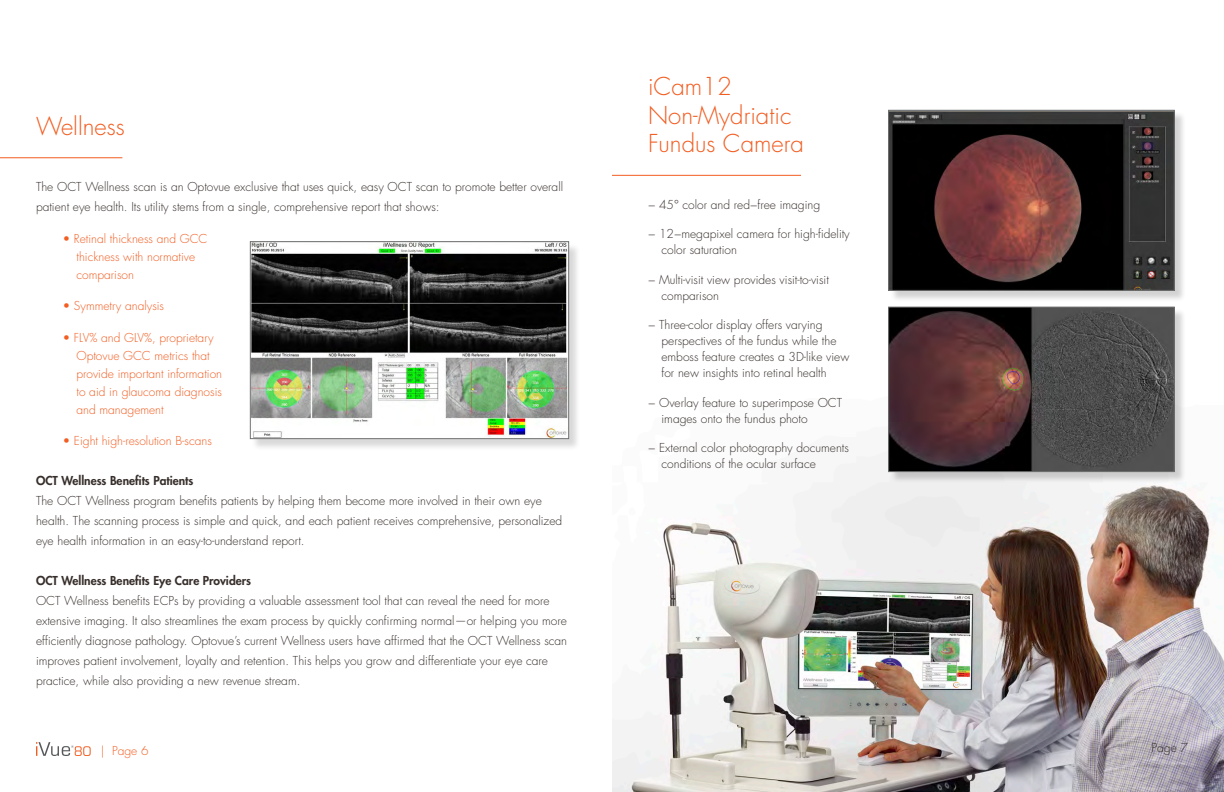
<style>
.page{position:relative;width:1224px;height:792px;background:#fff}
.page>*{position:absolute;margin:0;border:0;box-sizing:border-box;transform-origin:0 0}
.t1{font:300 24px "Futura CE";color:#f25d21}
.t2{font:300 12px/20px "Futura CE";color:#372f2c}
.t3{font:300 12px/18px "Futura CE";color:#f25d21}
.t4{font:800 12px "Futura CE";color:#372f2c}
</style>
<div class="page">
<hr style="left:0;top:157px;width:122px;height:1px;background:#f25d21">
<div style="left:252px;top:243px;width:329px;height:208px;background:#231f20;opacity:.17"></div>
<img style="left:252px;top:244px;width:315px;height:193px">
<div style="left:250px;top:242px;width:319px;height:197px;border:1px solid #707271"></div>
<img style="left:612px;top:451px;width:612px;height:341px">
<div style="left:890px;top:112px;width:296px;height:190px;background:#231f20;opacity:.2"></div>
<img style="left:890px;top:112px;width:282px;height:176px">
<div style="left:888px;top:110px;width:286px;height:180px;border:1px solid #707271"></div>
<div style="left:890px;top:308px;width:296px;height:175px;background:#231f20;opacity:.2"></div>
<img style="left:890px;top:309px;width:282px;height:161px">
<div style="left:888px;top:307px;width:286px;height:165px;border:1px solid #707271"></div>
<hr style="left:612px;top:175px;width:189px;height:1px;background:#f25d21">
<svg style="left:36px;top:742px;width:55px;height:14px"></svg>
<p class="t1" style="left:36px;top:111px;width:90px">Wellness</p>
<p class="t2" style="left:36px;top:177px;width:529px">The OCT Wellness scan is an Optovue exclusive that uses quick, easy OCT scan to promote better overall patient eye health. Its utility stems from a single, comprehensive report that shows:</p>
<p class="t3" style="left:76px;top:230px;width:132px;text-indent:-14px">• Retinal thickness and GCC thickness with normative comparison</p>
<p class="t3" style="left:63px;top:297px;width:103px">• Symmetry analysis</p>
<p class="t3" style="left:76px;top:329px;width:147px;text-indent:-14px">• FLV% and GLV%, proprietary<br>Optovue GCC metrics that provide important information to aid in glaucoma diagnosis and management</p>
<p class="t3" style="left:63px;top:432px;width:151px">• Eight high-resolution B-scans</p>
<p class="t4" style="left:36px;top:472px;width:159px">OCT Wellness Benefits Patients</p>
<p class="t2" style="left:36px;top:491px;width:528px">The OCT Wellness program benefits patients by helping them become more involved in their own eye health. The scanning process is simple and quick, and each patient receives comprehensive, personalized eye health information in an easy-to-understand report.</p>
<p class="t4" style="left:36px;top:572px;width:217px">OCT Wellness Benefits Eye Care Providers</p>
<p class="t2" style="left:36px;top:591px;width:533px">OCT Wellness benefits ECPs by providing a valuable assessment tool that can reveal the need for more extensive imaging. It also streamlines the exam process by quickly confirming normal—or helping you more efficiently diagnose pathology. Optovue’s current Wellness users have affirmed that the OCT Wellness scan improves patient involvement, loyalty and retention. This helps you grow and differentiate your eye care practice, while also providing a new revenue stream.</p>
<p class="t1" style="left:648px;top:71px;width:85px">iCam12</p>
<p class="t1" style="left:648px;top:99px;width:145px">Non-Mydriatic</p>
<p class="t1" style="left:648px;top:128px;width:157px">Fundus Camera</p>
<p class="t2" style="left:648px;top:195px;width:174px">− 45° color and red−free imaging</p>
<p class="t2" style="left:662px;top:226px;width:190px;line-height:16px;text-indent:-14px">− 12−megapixel camera for high-fidelity color saturation</p>
<p class="t2" style="left:662px;top:272px;width:169px;line-height:16px;text-indent:-14px">− Multi-visit view provides visit-to-visit comparison</p>
<p class="t2" style="left:662px;top:317px;width:189px;line-height:16px;text-indent:-14px">− Three-color display offers varying perspectives of the fundus while the emboss feature creates a 3D-like view for new insights into retinal health</p>
<p class="t2" style="left:662px;top:395px;width:182px;line-height:16px;text-indent:-14px">− Overlay feature to superimpose OCT images onto the fundus photo</p>
<p class="t2" style="left:662px;top:440px;width:189px;line-height:16px;text-indent:-14px">− External color photography documents conditions of the ocular surface</p>
<p class="t3" style="left:101px;top:742px;width:49px">| Page 6</p>
<p class="t2" style="left:1152px;top:738px;width:38px">Page 7</p>
</div>
